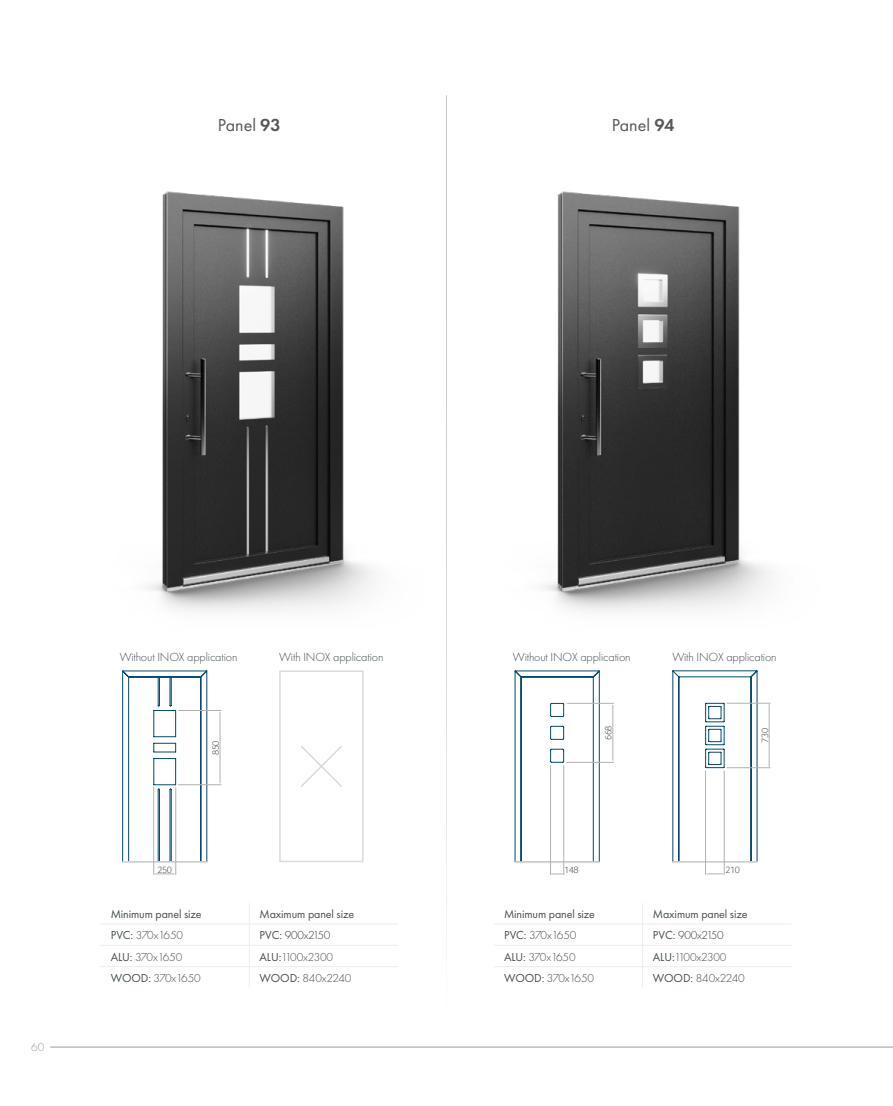
<style>
.page{position:relative;width:893px;height:1106px;background:#fff}
.page>*{position:absolute;margin:0;border:0;box-sizing:border-box;transform-origin:0 0}
.t1{font:18px "Futura PT";color:#575756}
.t2{font:300 12.3px "Futura PT";letter-spacing:-.01em;color:#474f53}
.t3{font:300 12px "Futura PT";letter-spacing:-.01em;color:#474f53}
.t4{font:12px "Futura PT";letter-spacing:-.01em;color:#474f53}
.t5{font:300 12px "Futura PT";letter-spacing:-.02em;color:#3c3c3b}
.t6{font:300 12px "Futura PT";color:#9d9d9c}
.t7{font:300 9.6px "Foco";letter-spacing:-.05em;color:#575756}
.t8{font:300 9.45px "Foco";letter-spacing:-.05em;color:#575756}
.s1{font-weight:600}
.s2{font-weight:400}
.s3{font-weight:400;color:#474f53}
</style>
<div class="page">
<hr style="left:50px;top:1046px;width:843px;height:1px;background:#9d9d9c">
<img style="left:148px;top:191px;width:226px;height:420px">
<img style="left:543px;top:191px;width:227px;height:420px">
<hr style="left:446px;top:95px;width:1px;height:921px;background:#c6c6c6">
<hr style="left:100px;top:923px;width:149px;height:1px;background:#ededed">
<hr style="left:249px;top:923px;width:149px;height:1px;background:#ededed">
<hr style="left:100px;top:945px;width:149px;height:1px;background:#ededed">
<hr style="left:249px;top:945px;width:149px;height:1px;background:#ededed">
<hr style="left:100px;top:966px;width:149px;height:1px;background:#ededed">
<hr style="left:249px;top:966px;width:149px;height:1px;background:#ededed">
<svg style="left:249px;top:903px;width:1px;height:84px"></svg>
<hr style="left:494px;top:923px;width:149px;height:1px;background:#ededed">
<hr style="left:643px;top:923px;width:148px;height:1px;background:#ededed">
<hr style="left:494px;top:945px;width:149px;height:1px;background:#ededed">
<hr style="left:643px;top:945px;width:148px;height:1px;background:#ededed">
<hr style="left:494px;top:966px;width:149px;height:1px;background:#ededed">
<hr style="left:643px;top:966px;width:148px;height:1px;background:#ededed">
<svg style="left:642px;top:903px;width:1px;height:84px"></svg>
<svg style="left:122px;top:670px;width:86px;height:192px"></svg>
<div style="left:122px;top:861px;width:85px;height:1px;border:1px solid #dadada"></div>
<hr style="left:178px;top:710px;width:43px;height:1px;background:#b3b2b2">
<hr style="left:178px;top:784px;width:43px;height:1px;background:#b3b2b2">
<svg style="left:155px;top:873px;width:19px;height:1px"></svg>
<hr style="left:175px;top:787px;width:1px;height:87px;background:#b3b2b2">
<hr style="left:153px;top:787px;width:1px;height:87px;background:#b3b2b2">
<hr style="left:220px;top:712px;width:1px;height:71px;background:#b3b2b2">
<hr style="left:563px;top:765px;width:1px;height:109px;background:#b3b2b2">
<hr style="left:550px;top:765px;width:1px;height:109px;background:#b3b2b2">
<hr style="left:567px;top:703px;width:47px;height:1px;background:#b3b2b2">
<hr style="left:567px;top:762px;width:47px;height:1px;background:#b3b2b2">
<hr style="left:613px;top:705px;width:1px;height:55px;background:#b3b2b2">
<svg style="left:514px;top:670px;width:86px;height:192px"></svg>
<hr style="left:727px;top:703px;width:43px;height:1px;background:#b3b2b2">
<hr style="left:727px;top:767px;width:43px;height:1px;background:#b3b2b2">
<hr style="left:769px;top:704px;width:1px;height:62px;background:#b3b2b2">
<svg style="left:707px;top:873px;width:16px;height:1px"></svg>
<hr style="left:724px;top:771px;width:1px;height:103px;background:#b3b2b2">
<hr style="left:705px;top:771px;width:1px;height:103px;background:#b3b2b2">
<svg style="left:672px;top:670px;width:86px;height:192px"></svg>
<div style="left:279px;top:670px;width:85px;height:192px;border:2px solid #dadada"></div>
<svg style="left:301px;top:746px;width:41px;height:41px"></svg>
<h1 class="t1" style="left:218px;top:114px;width:64px">Panel <span class="s1">93</span></h1>
<h1 class="t1" style="left:612px;top:114px;width:64px">Panel <span class="s1">94</span></h1>
<p class="t6" style="left:31px;top:1040px;width:15px">60</p>
<p class="t2" style="left:120px;top:649px;width:119px">Without INOX application</p>
<p class="t2" style="left:279px;top:649px;width:106px">With INOX application</p>
<p class="t2" style="left:513px;top:649px;width:119px">Without INOX application</p>
<p class="t2" style="left:672px;top:649px;width:106px">With INOX application</p>
<p class="t8" style="left:209px;top:755px;width:16px;rotate:-90deg">850</p>
<p class="t8" style="left:158px;top:863px;width:16px">250</p>
<p class="t4" style="left:111px;top:906px;width:92px">Minimum panel size</p>
<p class="t4" style="left:259px;top:906px;width:96px">Maximum panel size</p>
<p class="t3" style="left:111px;top:928px;width:74px"><span class="s2">PVC:</span> 370x1650</p>
<p class="t5" style="left:259px;top:928px;width:72px"><span class="s3">PVC:</span> 900x2150</p>
<p class="t3" style="left:111px;top:949px;width:73px"><span class="s2">ALU:</span> 370x1650</p>
<p class="t3" style="left:259px;top:949px;width:75px"><span class="s2">ALU:</span>1100x2300</p>
<p class="t3" style="left:111px;top:971px;width:92px"><span class="s2">WOOD:</span> 370x1650</p>
<p class="t3" style="left:259px;top:971px;width:93px"><span class="s2">WOOD:</span> 840x2240</p>
<p class="t7" style="left:602px;top:740px;width:16px;rotate:-90deg">668</p>
<p class="t7" style="left:758px;top:742px;width:16px;rotate:-90deg">730</p>
<p class="t7" style="left:564px;top:863px;width:16px">148</p>
<p class="t7" style="left:726px;top:863px;width:16px">210</p>
<p class="t4" style="left:504px;top:906px;width:92px">Minimum panel size</p>
<p class="t4" style="left:653px;top:906px;width:96px">Maximum panel size</p>
<p class="t3" style="left:504px;top:928px;width:74px"><span class="s2">PVC:</span> 370x1650</p>
<p class="t5" style="left:653px;top:928px;width:72px"><span class="s3">PVC:</span> 900x2150</p>
<p class="t3" style="left:504px;top:949px;width:73px"><span class="s2">ALU:</span> 370x1650</p>
<p class="t3" style="left:653px;top:949px;width:75px"><span class="s2">ALU:</span>1100x2300</p>
<p class="t3" style="left:504px;top:971px;width:92px"><span class="s2">WOOD:</span> 370x1650</p>
<p class="t3" style="left:653px;top:971px;width:93px"><span class="s2">WOOD:</span> 840x2240</p>
</div>
